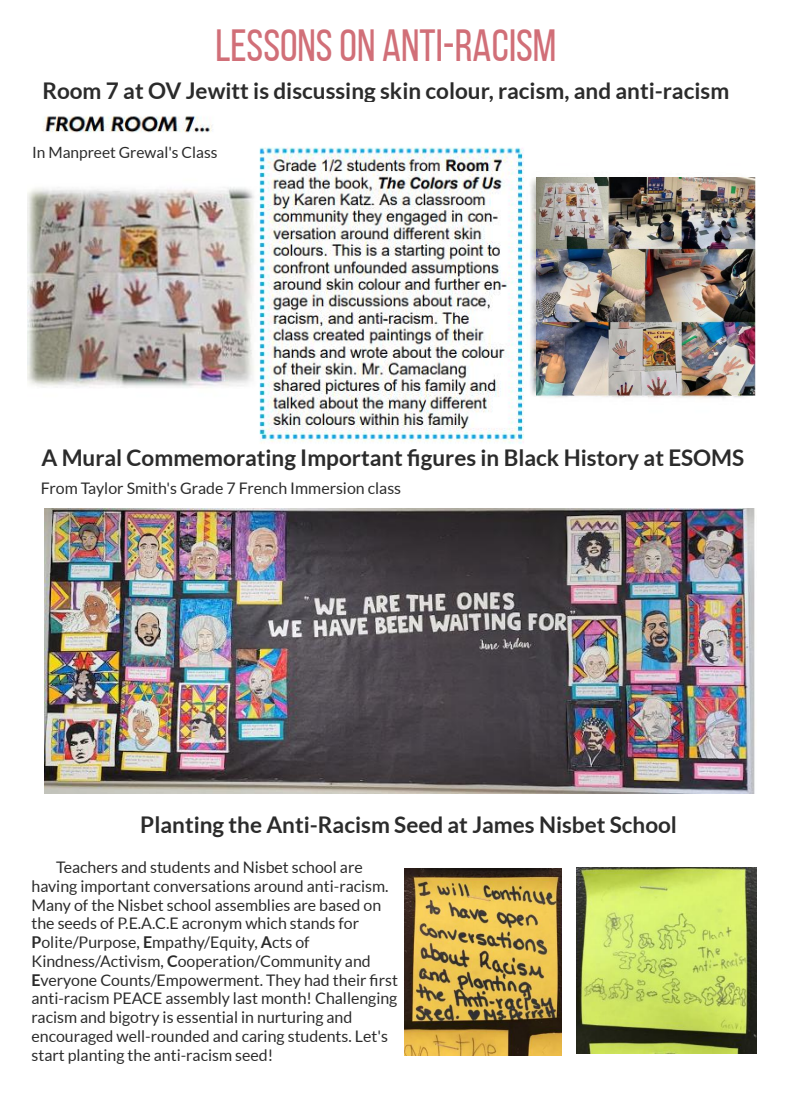
<style>
.page{position:relative;width:788px;height:1114px;background:#fff}
.page>*{position:absolute;margin:0;border:0;box-sizing:border-box;transform-origin:0 0}
.t1{font:45px "Bebas Neue";color:#d16f78}
.t2{font:700 22.5px "Lato";color:#2b2b2b}
.t3{font:16px/18.8px "Lato";color:#2b2b2b}
.t4{font:15.5px "Lato";color:#2b2b2b}
.s1{font-weight:700}
</style>
<div class="page">
<img style="left:404px;top:868px;width:158px;height:187px">
<img style="left:577px;top:867px;width:179px;height:186px">
<img style="left:28px;top:116px;width:726px;height:328px">
<img style="left:536px;top:178px;width:219px;height:217px">
<img style="left:44px;top:509px;width:711px;height:285px">
<h1 class="t1" style="left:215px;top:21px;width:342px">LESSONS ON ANTI-RACISM</h1>
<h2 class="t2" style="left:42px;top:78px;width:688px">Room 7 at OV Jewitt is discussing skin colour, racism, and anti-racism</h2>
<p class="t4" style="left:32px;top:144px;width:187px">In Manpreet Grewal's Class</p>
<h2 class="t2" style="left:41px;top:445px;width:704px">A Mural Commemorating Important figures in Black History at ESOMS</h2>
<p class="t3" style="left:41px;top:479px;width:362px">From Taylor Smith's Grade 7 French Immersion class</p>
<h2 class="t2" style="left:140px;top:811px;width:538px">Planting the Anti-Racism Seed at James Nisbet School</h2>
<p class="t3" style="left:31px;top:858px;width:368px;text-indent:25px">Teachers and students and Nisbet school are having important conversations around anti-racism.<br>Many of the Nisbet school assemblies are based on the seeds of P.E.A.C.E acronym which stands for <span class="s1">P</span>olite/Purpose, <span class="s1">E</span>mpathy/Equity, <span class="s1">A</span>cts of Kindness/Activism, <span class="s1">C</span>ooperation/Community and <span class="s1">E</span>veryone Counts/Empowerment. They had their first anti-racism PEACE assembly last month! Challenging racism and bigotry is essential in nurturing and encouraged well-rounded and caring students. Let's start planting the anti-racism seed!</p>
</div>
